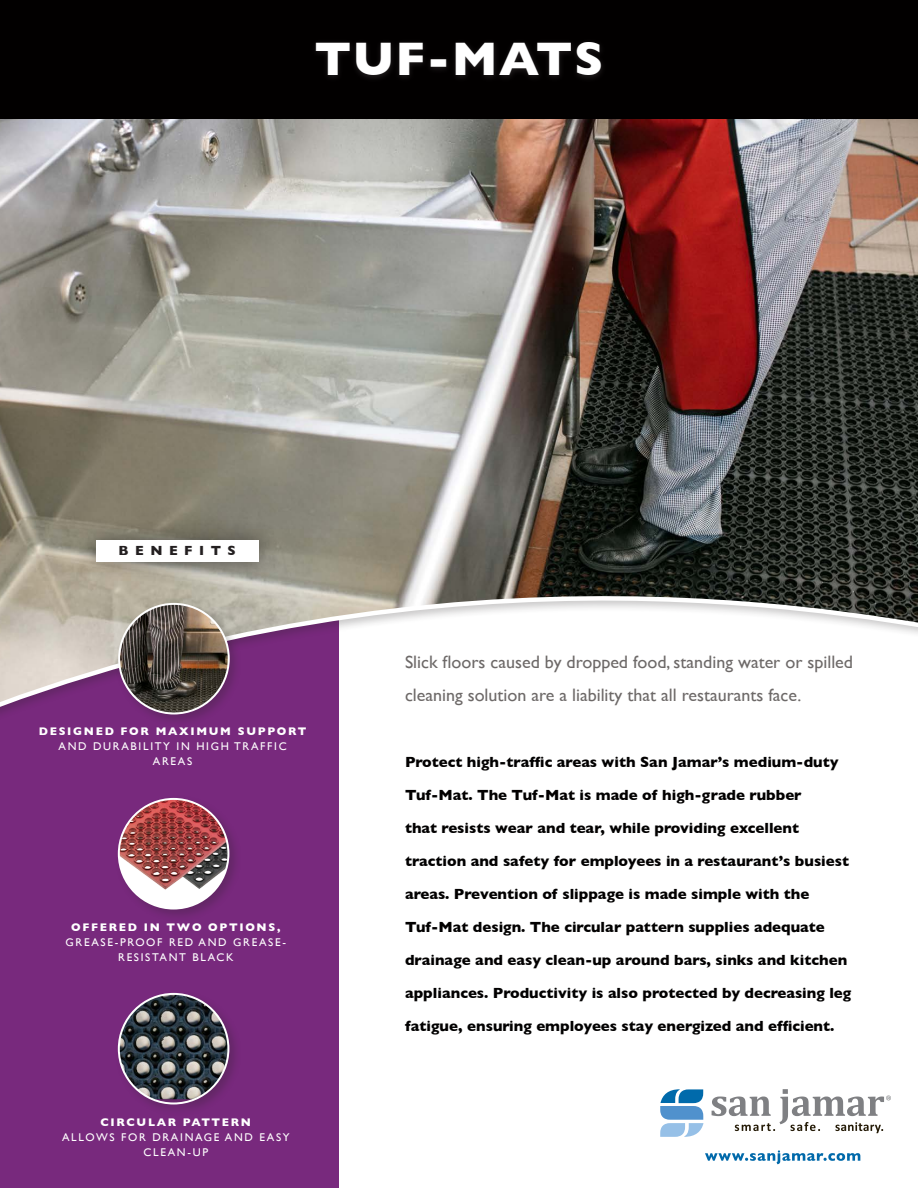
<style>
.page{position:relative;width:918px;height:1188px;background:#fff}
.page>*{position:absolute;margin:0;border:0;box-sizing:border-box;transform-origin:0 0}
.t1{font:700 48px "Gill Sans";letter-spacing:.03em;color:#fff}
.t2{font:18px/33px "Gill Sans";color:#6d6968}
.t3{font:700 15px "Gill Sans";color:#020000}
.t4{font:700 13.5px "Gill Sans";letter-spacing:.48em;color:#231f20}
.t5{font:11.25px/15px "Gill Sans";letter-spacing:.15em;color:#fff;text-align:center}
.t6{font:700 11.25px "Gill Sans";letter-spacing:.15em;color:#fff}
</style>
<div class="page">
<div style="left:0;top:521px;width:339px;height:667px;background:#78297d"></div>
<svg style="left:712px;top:1089px;width:179px;height:44px"></svg>
<svg style="left:660px;top:1089px;width:43px;height:48px"></svg>
<svg style="left:705px;top:1150px;width:155px;height:14px"></svg>
<img style="left:0;top:118px;width:918px;height:595px">
<div style="left:0;top:0;width:918px;height:118px;background:#020000"></div>
<div style="left:76px;top:520px;width:203px;height:62px;background:#231f20;opacity:.6"></div>
<div style="left:96px;top:540px;width:162px;height:22px;background:#fff"></div>
<svg style="left:315px;top:42px;width:287px;height:37px"></svg>
<div style="left:114px;top:599px;width:128px;height:128px;background:#231f20;opacity:.25"></div>
<img style="left:119px;top:604px;width:110px;height:109px;border-radius:55px">
<div style="left:118px;top:603px;width:112px;height:111px;border:2px solid #fff;border-radius:50%"></div>
<div style="left:114px;top:989px;width:128px;height:128px;background:#231f20;opacity:.25"></div>
<img style="left:119px;top:994px;width:109px;height:105px">
<div style="left:118px;top:993px;width:111px;height:111px;border:2px solid #fff;border-radius:50%"></div>
<div style="left:114px;top:794px;width:128px;height:128px;background:#231f20;opacity:.25"></div>
<div style="left:119px;top:799px;width:109px;height:110px;background:#fff;border-radius:50%"></div>
<img style="left:119px;top:799px;width:109px;height:95px">
<div style="left:118px;top:798px;width:111px;height:112px;border:2px solid #fff;border-radius:50%"></div>
<h1 class="t1" style="left:314px;top:21px;width:291px">TUF-MATS</h1>
<p class="t4" style="left:119px;top:540px;width:119px">BENEFITS</p>
<p class="t6" style="left:39px;top:722px;width:269px">DESIGNED FOR MAXIMUM SUPPORT</p>
<p class="t5" style="left:59px;top:738px;width:230px">AND DURABILITY IN HIGH TRAFFIC<br>AREAS</p>
<p class="t6" style="left:71px;top:919px;width:211px">OFFERED IN TWO OPTIONS,</p>
<p class="t5" style="left:66px;top:935px;width:222px">GREASE-PROOF RED AND GREASE-<br>RESISTANT BLACK</p>
<p class="t6" style="left:101px;top:1114px;width:152px">CIRCULAR PATTERN</p>
<p class="t5" style="left:62px;top:1130px;width:229px">ALLOWS FOR DRAINAGE AND EASY<br>CLEAN-UP</p>
<p class="t2" style="left:405px;top:645px;width:450px">Slick floors caused by dropped food, standing water or spilled cleaning solution are a liability that all restaurants face.</p>
<p class="t3" style="left:405px;top:750px;width:435px">Protect high-traffic areas with San Jamar’s medium-duty</p>
<p class="t3" style="left:405px;top:783px;width:398px">Tuf-Mat. The Tuf-Mat is made of high-grade rubber</p>
<p class="t3" style="left:405px;top:816px;width:396px">that resists wear and tear, while providing excellent</p>
<p class="t3" style="left:405px;top:849px;width:446px">traction and safety for employees in a restaurant’s busiest</p>
<p class="t3" style="left:405px;top:882px;width:406px">areas. Prevention of slippage is made simple with the</p>
<p class="t3" style="left:405px;top:915px;width:421px">Tuf-Mat design. The circular pattern supplies adequate</p>
<p class="t3" style="left:405px;top:948px;width:444px">drainage and easy clean-up around bars, sinks and kitchen</p>
<p class="t3" style="left:405px;top:981px;width:448px">appliances. Productivity is also protected by decreasing leg</p>
<p class="t3" style="left:405px;top:1014px;width:431px">fatigue, ensuring employees stay energized and efficient.</p>
</div>
